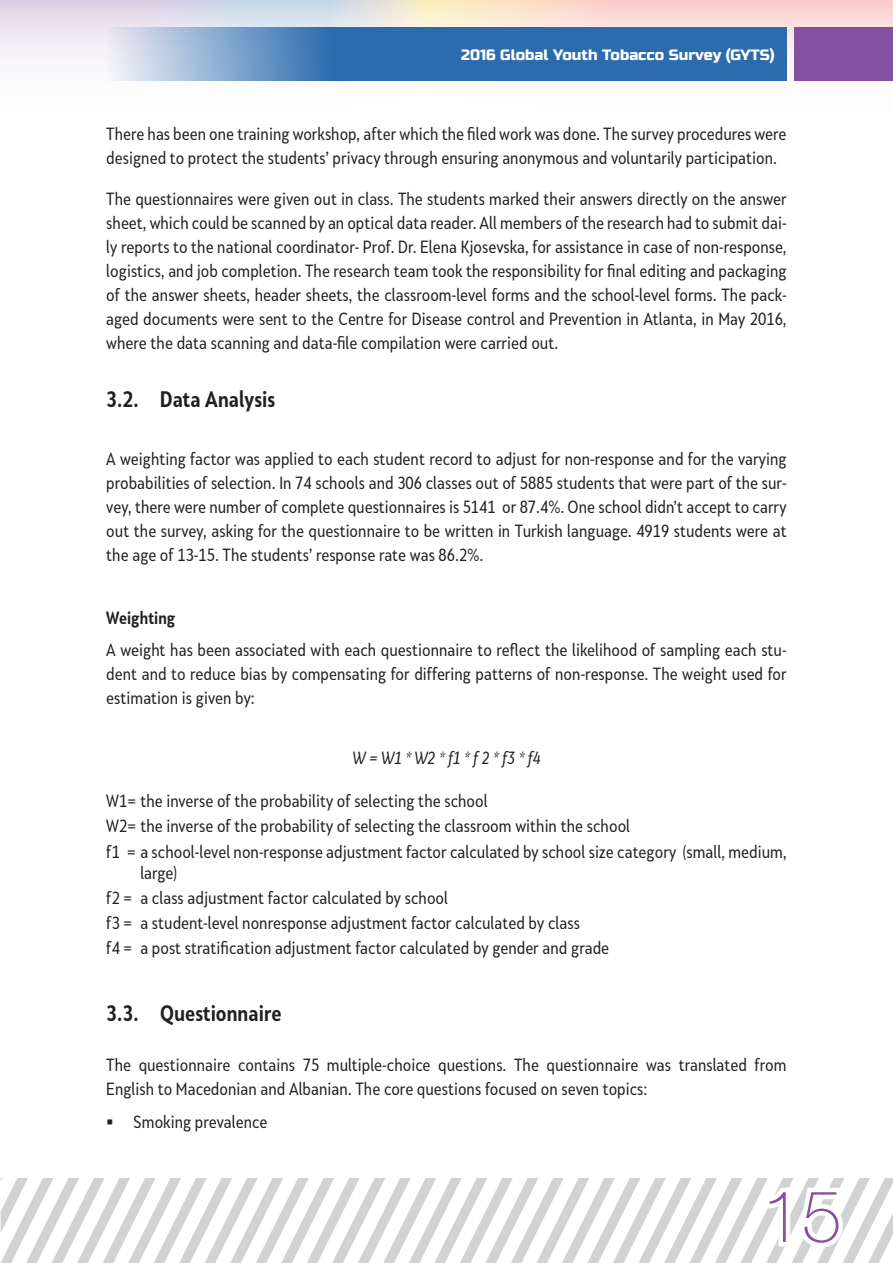
<style>
.page{position:relative;width:893px;height:1263px;background:#fff}
.page>*{position:absolute;margin:0;border:0;box-sizing:border-box;transform-origin:0 0}
.t1{font:100 72px "Helvetica Neue LT Std";color:#8351a0}
.t2{font:700 21px "Skola Sans Cn";color:#231f20}
.t3{font:16.5px/24px "Skola Sans Cn";color:#231f20}
.t4{font:16.5px "Skola Sans Cn It";color:#231f20}
.t5{font:700 16.5px "Skola Sans Cn";color:#231f20}
.t6{font:15px "Russo One";color:#fff}
</style>
<div class="page">
<svg style="left:0;top:0;width:893px;height:60px;background:#eadcdf"></svg>
<svg style="left:0;top:1178px;width:893px;height:85px"></svg>
<div style="left:794px;top:28px;width:99px;height:53px;background:#8351a0"></div>
<svg style="left:106px;top:28px;width:681px;height:53px;background:#4c81b9"></svg>
<p class="t6" style="left:461px;top:46px;width:315px">2016 Global Youth Tobacco Survey (GYTS)</p>
<p class="t3" style="left:106px;top:122px;width:682px">There has been one training workshop, after which the filed work was done. The survey procedures were designed to protect the students’ privacy through ensuring anonymous and voluntarily participation.</p>
<p class="t3" style="left:106px;top:187px;width:682px;text-align:justify">The questionnaires were given out in class. The students marked their answers directly on the answer sheet, which could be scanned by an optical data reader. All members of the research had to submit dai&shy;ly reports to the national coordinator- Prof. Dr. Elena Kjosevska, for assistance in case of non-response, logistics, and job completion. The research team took the responsibility for final editing and packaging of the answer sheets, header sheets, the classroom-level forms and the school-level forms. The pack&shy;aged documents were sent to the Centre for Disease control and Prevention in Atlanta, in May 2016, where the data scanning and data-file compilation were carried out.</p>
<p class="t2" style="left:106px;top:386px;width:170px">3.2. Data Analysis</p>
<p class="t3" style="left:106px;top:447px;width:682px;text-align:justify">A weighting factor was applied to each student record to adjust for non-response and for the varying probabilities of selection. In 74 schools and 306 classes out of 5885 students that were part of the sur&shy;vey, there were number of complete questionnaires is 5141 or 87.4%. One school didn’t accept to carry out the survey, asking for the questionnaire to be written in Turkish language. 4919 students were at the age of 13-15. The students’ response rate was 86.2%.</p>
<p class="t5" style="left:106px;top:607px;width:71px">Weighting</p>
<p class="t3" style="left:106px;top:638px;width:682px;text-align:justify">A weight has been associated with each questionnaire to reflect the likelihood of sampling each stu&shy;dent and to reduce bias by compensating for differing patterns of non-response. The weight used for estimation is given by:</p>
<p class="t4" style="left:352px;top:748px;width:190px">W = W1 * W2 * f1 * f 2 * f3 * f4</p>
<p class="t3" style="left:106px;top:788px;width:682px;line-height:25.2px">W1= the inverse of the probability of selecting the school<br>W2= the inverse of the probability of selecting the classroom within the school<br>f1 = a school-level non-response adjustment factor calculated by school size category (small, medium,</p>
<p class="t3" style="left:106px;top:860px;width:504px;line-height:25.2px;text-indent:34px">large)<br>f2 = a class adjustment factor calculated by school<br>f3 = a student-level nonresponse adjustment factor calculated by class<br>f4 = a post stratification adjustment factor calculated by gender and grade</p>
<p class="t2" style="left:106px;top:1001px;width:177px">3.3. Questionnaire</p>
<p class="t3" style="left:106px;top:1053px;width:682px">The questionnaire contains 75 multiple-choice questions. The questionnaire was translated from<br>English to Macedonian and Albanian. The core questions focused on seven topics:</p>
<p class="t3" style="left:106px;top:1109px;width:163px">▪ Smoking prevalence</p>
<h1 class="t1" style="left:762px;top:1175px;width:82px">15</h1>
</div>
